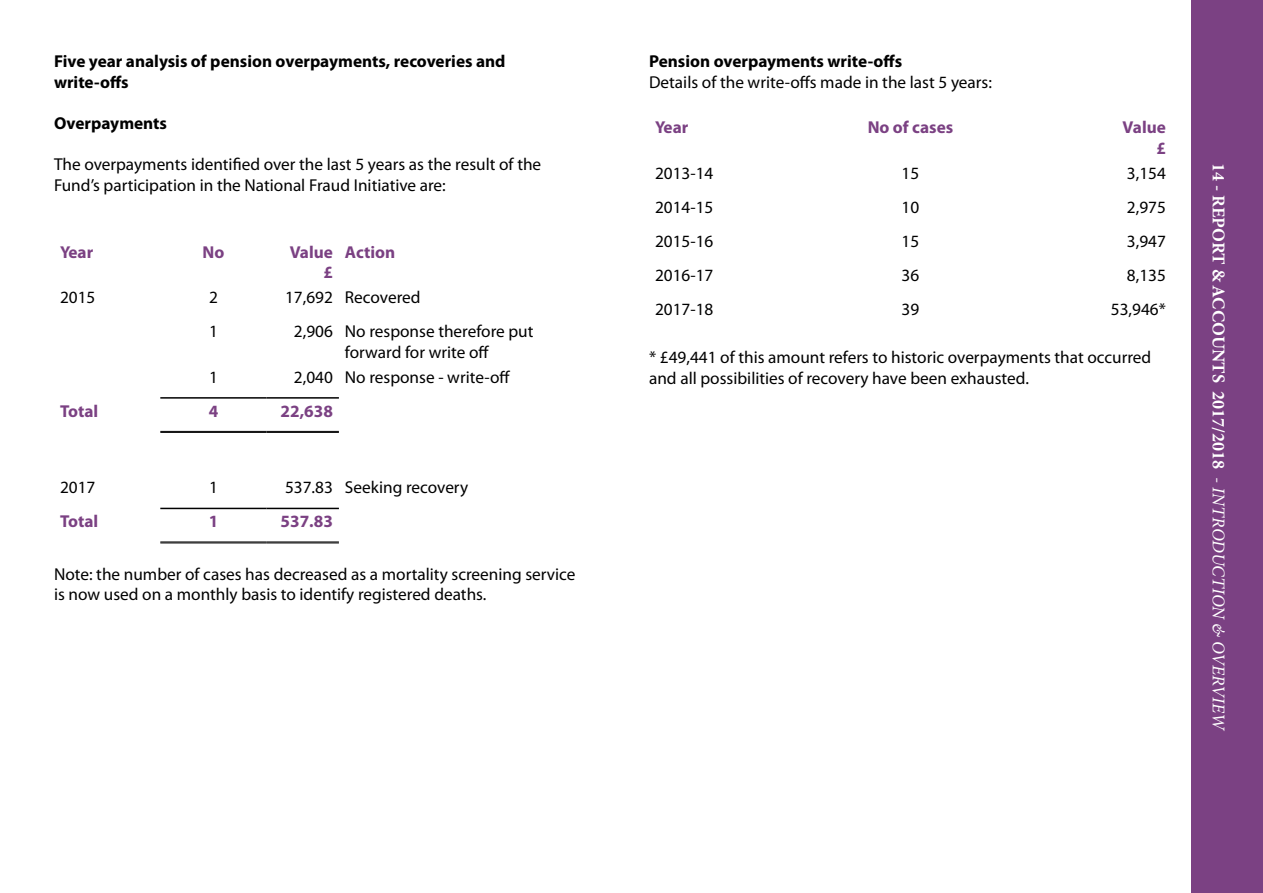
<style>
.page{position:relative;width:1263px;height:893px;background:#fff}
.page>*{position:absolute;margin:0;border:0;box-sizing:border-box;transform-origin:0 0}
.t1{font:700 18px "Minion Pro";color:#fff}
.t2{font:17.25px/20.7px "Myriad Pro";color:#000}
.t3{font:700 17.25px/20.7px "Myriad Pro";color:#000}
.t4{font:700 17.25px/20.7px "Myriad Pro";color:#7b4183;text-align:right}
.s1{font-weight:400}
.s2{font-weight:400;font-style:italic}
</style>
<div class="page">
<div style="left:1191px;top:0;width:72px;height:893px;background:#7b4183"></div>
<hr style="left:160px;top:397px;width:107px;height:2px;background:#000">
<hr style="left:267px;top:397px;width:72px;height:2px;background:#000">
<hr style="left:160px;top:508px;width:107px;height:1px;background:#000">
<hr style="left:267px;top:508px;width:72px;height:1px;background:#000">
<hr style="left:160px;top:431px;width:107px;height:1px;background:#000">
<hr style="left:160px;top:432px;width:107px;height:1px;background:#000">
<hr style="left:267px;top:431px;width:72px;height:1px;background:#000">
<hr style="left:267px;top:432px;width:72px;height:1px;background:#000">
<hr style="left:160px;top:542px;width:107px;height:1px;background:#000">
<hr style="left:160px;top:543px;width:107px;height:1px;background:#000">
<hr style="left:267px;top:542px;width:72px;height:1px;background:#000">
<hr style="left:267px;top:543px;width:72px;height:1px;background:#000">
<p class="t3" style="left:54px;top:50px;width:453px">Five year analysis of pension overpayments, recoveries and write-offs</p>
<p class="t3" style="left:54px;top:112px;width:115px">Overpayments</p>
<p class="t2" style="left:54px;top:154px;width:489px">The overpayments identified over the last 5 years as the result of the<br>Fund’s participation in the National Fraud Initiative are:</p>
<p class="t4" style="left:60px;top:241px;width:35px">Year</p>
<p class="t4" style="left:203px;top:241px;width:23px">No</p>
<p class="t4" style="left:290px;top:241px;width:45px">Value £</p>
<p class="t4" style="left:345px;top:241px;width:52px">Action</p>
<p class="t2" style="left:60px;top:287px;width:37px">2015</p>
<p class="t2" style="left:209px;top:287px;width:10px">2</p>
<p class="t2" style="left:285px;top:287px;width:137px">17,692 Recovered</p>
<p class="t2" style="left:209px;top:321px;width:10px">1</p>
<p class="t2" style="left:294px;top:321px;width:241px;text-align:center">2,906 No response therefore put forward for write off</p>
<p class="t2" style="left:209px;top:366px;width:10px">1</p>
<p class="t2" style="left:294px;top:366px;width:218px">2,040 No response - write-off</p>
<p class="t4" style="left:60px;top:400px;width:40px">Total</p>
<p class="t4" style="left:209px;top:400px;width:11px">4</p>
<p class="t4" style="left:281px;top:400px;width:54px">22,638</p>
<p class="t2" style="left:60px;top:477px;width:37px">2017</p>
<p class="t2" style="left:209px;top:477px;width:10px">1</p>
<p class="t2" style="left:285px;top:477px;width:185px">537.83 Seeking recovery</p>
<p class="t4" style="left:60px;top:511px;width:40px">Total</p>
<p class="t4" style="left:209px;top:511px;width:11px">1</p>
<p class="t4" style="left:281px;top:511px;width:54px">537.83</p>
<p class="t2" style="left:54px;top:563px;width:523px">Note: the number of cases has decreased as a mortality screening service is now used on a monthly basis to identify registered deaths.</p>
<p class="t3" style="left:649px;top:50px;width:255px">Pension overpayments write-offs</p>
<p class="t2" style="left:649px;top:71px;width:344px">Details of the write-offs made in the last 5 years:</p>
<p class="t4" style="left:655px;top:117px;width:35px">Year</p>
<p class="t4" style="left:868px;top:117px;width:87px">No of cases</p>
<p class="t4" style="left:1122px;top:117px;width:45px">Value £</p>
<p class="t2" style="left:655px;top:163px;width:60px">2013-14</p>
<p class="t2" style="left:902px;top:163px;width:19px">15</p>
<p class="t2" style="left:1127px;top:163px;width:40px">3,154</p>
<p class="t2" style="left:655px;top:197px;width:60px">2014-15</p>
<p class="t2" style="left:902px;top:197px;width:19px">10</p>
<p class="t2" style="left:1127px;top:197px;width:40px">2,975</p>
<p class="t2" style="left:655px;top:231px;width:60px">2015-16</p>
<p class="t2" style="left:902px;top:231px;width:19px">15</p>
<p class="t2" style="left:1127px;top:231px;width:40px">3,947</p>
<p class="t2" style="left:655px;top:265px;width:60px">2016-17</p>
<p class="t2" style="left:902px;top:265px;width:19px">36</p>
<p class="t2" style="left:1127px;top:265px;width:40px">8,135</p>
<p class="t2" style="left:655px;top:299px;width:60px">2017-18</p>
<p class="t2" style="left:902px;top:299px;width:19px">39</p>
<p class="t2" style="left:1111px;top:299px;width:56px">53,946*</p>
<p class="t2" style="left:649px;top:346px;width:504px">* £49,441 of this amount refers to historic overpayments that occurred and all possibilities of recovery have been exhausted.</p>
<p class="t1" style="left:1231px;top:163px;width:569px;rotate:90deg">14 - REPORT &amp; ACCOUNTS 2017/2018 <span class="s1">-</span> <span class="s2">INTRODUCTION &amp; OVERVIEW</span></p>
</div>
